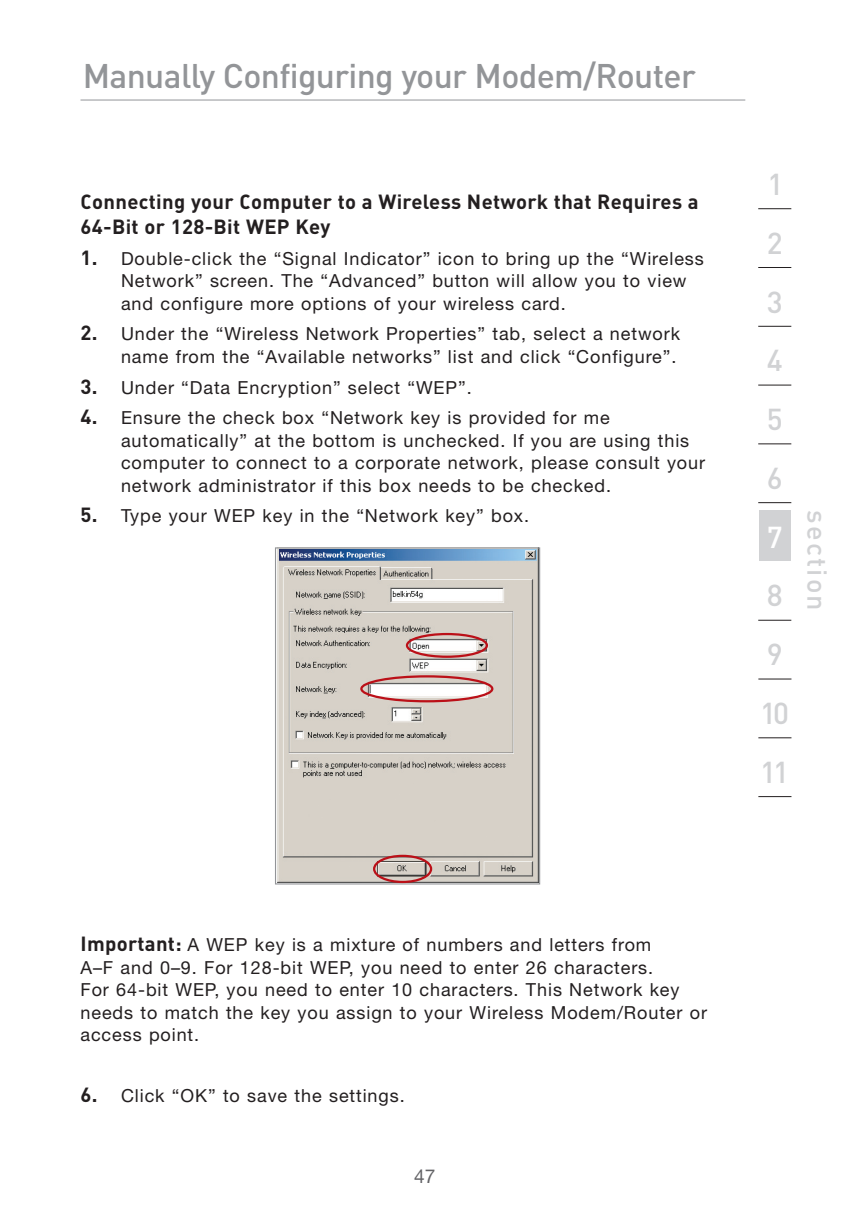
<style>
.page{position:relative;width:851px;height:1216px;background:#fff}
.page>*{position:absolute;margin:0;border:0;box-sizing:border-box;transform-origin:0 0}
.t1{font:500 33.75px "DIN";letter-spacing:-.02em;color:#939598}
.t2{font:500 29.93px/58.7px "DIN";color:#d1d2d4;text-align:justify}
.t3{font:500 29.93px "DIN";color:#fff}
.t4{font:500 27px "DIN";letter-spacing:.08em;color:#d1d2d4}
.t5{font:700 20.25px/24.8px "DIN";letter-spacing:.015em;color:#231f20}
.t6{font:19.12px "Helvetica Neue LT Std";color:#636366}
.t7{font:18px/22.5px "Helvetica Neue LT Std";letter-spacing:.05em;color:#231f20}
.s1{font-family:"DIN";font-weight:700;font-size:20.25px}
</style>
<div class="page">
<div style="left:759px;top:510px;width:31px;height:51px;background:#d1d2d4"></div>
<hr style="left:758px;top:678px;width:33px;height:1px;background:#231f20">
<hr style="left:758px;top:619px;width:33px;height:1px;background:#231f20">
<hr style="left:758px;top:502px;width:33px;height:1px;background:#231f20">
<hr style="left:758px;top:443px;width:33px;height:1px;background:#231f20">
<hr style="left:758px;top:384px;width:33px;height:1px;background:#231f20">
<hr style="left:758px;top:326px;width:33px;height:1px;background:#231f20">
<hr style="left:758px;top:267px;width:33px;height:1px;background:#231f20">
<hr style="left:758px;top:208px;width:33px;height:1px;background:#231f20">
<hr style="left:758px;top:796px;width:33px;height:1px;background:#231f20">
<hr style="left:758px;top:737px;width:33px;height:1px;background:#231f20">
<hr style="left:80px;top:100px;width:665px;height:1px;background:#939598">
<img style="left:278px;top:549px;width:260px;height:333px">
<div style="left:275px;top:547px;width:265px;height:337px;border:1px solid #939598"></div>
<div style="left:373px;top:854px;width:59px;height:28px;border:2px solid #bb1018;border-radius:50%"></div>
<div style="left:360px;top:675px;width:133px;height:27px;border:2px solid #bb1018;border-radius:50%"></div>
<div style="left:406px;top:632px;width:82px;height:25px;border:2px solid #bb1018;border-radius:50%"></div>
<h1 class="t1" style="left:83px;top:54px;width:614px">Manually Configuring your Modem/Router</h1>
<p class="t5" style="left:80px;top:189px;width:619px">Connecting your Computer to a Wireless Network that Requires a<br>64-Bit or 128-Bit WEP Key</p>
<p class="t7" style="left:121px;top:247px;width:584px;text-indent:-40px"><span class="s1">1.</span> Double-click the “Signal Indicator” icon to bring up the “Wireless<br>Network” screen. The “Advanced” button will allow you to view and configure more options of your wireless card.</p>
<p class="t7" style="left:80px;top:322px;width:601px;text-align:right"><span class="s1">2.</span> Under the “Wireless Network Properties” tab, select a network name from the “Available networks” list and click “Configure”.</p>
<p class="t7" style="left:80px;top:375px;width:392px"><span class="s1">3.</span> Under “Data Encryption” select “WEP”.</p>
<p class="t7" style="left:121px;top:406px;width:585px;text-indent:-40px"><span class="s1">4.</span> Ensure the check box “Network key is provided for me automatically” at the bottom is unchecked. If you are using this computer to connect to a corporate network, please consult your network administrator if this box needs to be checked.</p>
<p class="t7" style="left:80px;top:504px;width:450px"><span class="s1">5.</span> Type your WEP key in the “Network key” box.</p>
<h2 class="t2" style="left:767px;top:154px;width:17px">1</h2>
<h2 class="t2" style="left:766px;top:212px;width:17px">2</h2>
<h2 class="t2" style="left:766px;top:271px;width:17px">3<br>4<br>5<br>6</h2>
<h2 class="t3" style="left:766px;top:517px;width:17px">7</h2>
<h2 class="t2" style="left:760px;top:565px;width:30px;text-align:left">8<br>9<br>10<br>11</h2>
<h3 class="t4" style="left:834px;top:510px;width:102px;rotate:90deg">section</h3>
<p class="t7" style="left:80px;top:932px;width:628px"><span class="s1">Important:</span> A WEP key is a mixture of numbers and letters from<br>A–F and 0–9. For 128-bit WEP, you need to enter 26 characters.<br>For 64-bit WEP, you need to enter 10 characters. This Network key needs to match the key you assign to your Wireless Modem/Router or access point.</p>
<p class="t7" style="left:80px;top:1084px;width:325px"><span class="s1">6.</span> Click “OK” to save the settings.</p>
<p class="t6" style="left:414px;top:1164px;width:23px">47</p>
</div>
